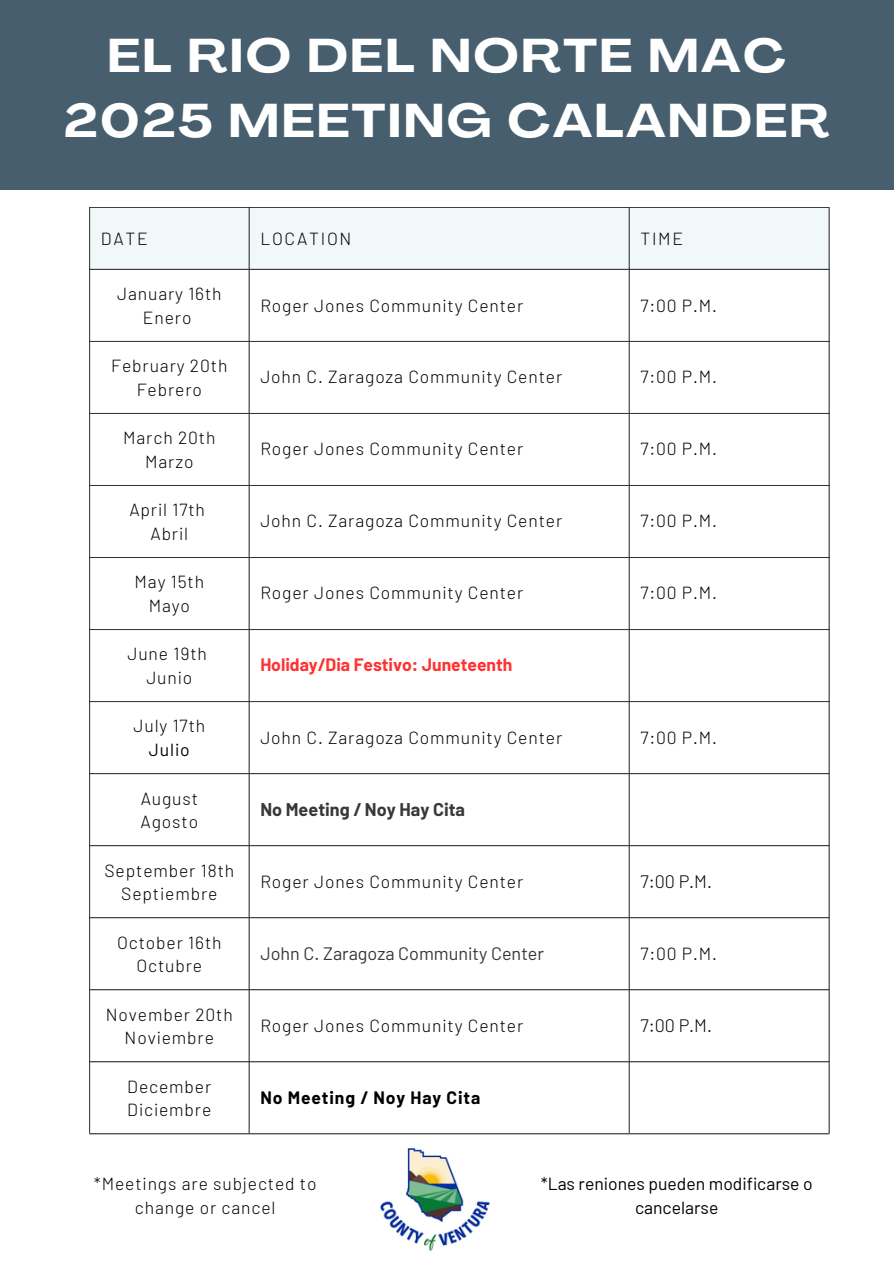
<style>
.page{position:relative;width:894px;height:1264px;background:#fff}
.page>*{position:absolute;margin:0;border:0;box-sizing:border-box;transform-origin:0 0}
.t1{font:700 expanded 46.65px/65.2px "Agrandir";letter-spacing:.05em;color:#fff;text-align:center}
.t2{font:18px "Barlow";color:#393838}
.t3{font:700 18px "Barlow";color:#393838}
.t4{font:300 18px "Barlow";color:#000}
.t5{font:300 17.55px/23.7px "Barlow";letter-spacing:.05em;color:#000;text-align:center}
.t6{font:17.55px/23.7px "Barlow";color:#000;text-align:center}
.t7{font:700 17.55px "Barlow";color:#ff3131}
.t8{font:700 17.55px "Barlow";letter-spacing:.05em;color:#000}
.t9{font:300 17.55px "Barlow";letter-spacing:.1em;color:#000}
</style>
<div class="page">
<div style="left:0;top:0;width:893px;height:189px;background:#475e6f"></div>
<div style="left:90px;top:208px;width:738px;height:61px;background:#f0f8fa"></div>
<hr style="left:89px;top:208px;width:1px;height:925px;background:#333">
<hr style="left:249px;top:208px;width:1px;height:925px;background:#333">
<hr style="left:628px;top:208px;width:1px;height:925px;background:#333">
<hr style="left:828px;top:208px;width:1px;height:925px;background:#333">
<hr style="left:89px;top:207px;width:740px;height:1px;background:#333">
<hr style="left:89px;top:341px;width:740px;height:1px;background:#333">
<hr style="left:89px;top:413px;width:740px;height:1px;background:#333">
<hr style="left:89px;top:485px;width:740px;height:1px;background:#333">
<hr style="left:89px;top:557px;width:740px;height:1px;background:#333">
<hr style="left:89px;top:629px;width:740px;height:1px;background:#333">
<hr style="left:89px;top:701px;width:740px;height:1px;background:#333">
<hr style="left:89px;top:269px;width:740px;height:1px;background:#333">
<hr style="left:89px;top:773px;width:740px;height:1px;background:#333">
<hr style="left:89px;top:845px;width:740px;height:1px;background:#333">
<hr style="left:89px;top:917px;width:740px;height:1px;background:#333">
<hr style="left:89px;top:989px;width:740px;height:1px;background:#333">
<hr style="left:89px;top:1061px;width:740px;height:1px;background:#333">
<hr style="left:89px;top:1133px;width:740px;height:1px;background:#333">
<img style="left:380px;top:1148px;width:110px;height:104px">
<h1 class="t1" style="left:64px;top:28px;width:766px">EL RIO DEL NORTE MAC<br>2025 MEETING CALANDER</h1>
<p class="t5" style="left:101px;top:226px;width:48px">DATE</p>
<p class="t9" style="left:260px;top:227px;width:93px">LOCATION</p>
<p class="t5" style="left:640px;top:226px;width:44px">TIME</p>
<p class="t5" style="left:117px;top:281px;width:106px">January 16th</p>
<p class="t5" style="left:143px;top:305px;width:50px">Enero</p>
<p class="t5" style="left:111px;top:353px;width:118px">February 20th</p>
<p class="t5" style="left:137px;top:377px;width:67px">Febrero</p>
<p class="t5" style="left:123px;top:425px;width:94px">March 20th</p>
<p class="t5" style="left:145px;top:449px;width:50px">Marzo</p>
<p class="t5" style="left:129px;top:497px;width:77px">April 17th</p>
<p class="t5" style="left:150px;top:521px;width:39px">Abril</p>
<p class="t5" style="left:135px;top:569px;width:71px">May 15th</p>
<p class="t5" style="left:149px;top:593px;width:43px">Mayo</p>
<p class="t5" style="left:127px;top:641px;width:81px">June 19th</p>
<p class="t5" style="left:146px;top:665px;width:48px">Junio</p>
<p class="t5" style="left:133px;top:713px;width:73px">July 17th</p>
<p class="t6" style="left:149px;top:737px;width:42px">Julio</p>
<p class="t5" style="left:141px;top:785px;width:59px">August</p>
<p class="t5" style="left:140px;top:809px;width:59px">Agosto</p>
<p class="t5" style="left:104px;top:857px;width:131px">September 18th</p>
<p class="t5" style="left:121px;top:881px;width:98px">Septiembre</p>
<p class="t5" style="left:117px;top:929px;width:106px">October 16th</p>
<p class="t5" style="left:136px;top:953px;width:67px">Octubre</p>
<p class="t5" style="left:106px;top:1001px;width:128px">November 20th</p>
<p class="t5" style="left:125px;top:1025px;width:91px">Noviembre</p>
<p class="t5" style="left:127px;top:1073px;width:85px">December</p>
<p class="t5" style="left:127px;top:1097px;width:86px">Diciembre</p>
<p class="t5" style="left:260px;top:293px;width:264px">Roger Jones Community Center</p>
<p class="t5" style="left:640px;top:293px;width:78px">7:00 P.M.</p>
<p class="t5" style="left:260px;top:364px;width:303px">John C. Zaragoza Community Center</p>
<p class="t5" style="left:640px;top:364px;width:78px">7:00 P.M.</p>
<p class="t5" style="left:260px;top:436px;width:264px">Roger Jones Community Center</p>
<p class="t5" style="left:640px;top:436px;width:78px">7:00 P.M.</p>
<p class="t5" style="left:260px;top:508px;width:303px">John C. Zaragoza Community Center</p>
<p class="t5" style="left:640px;top:508px;width:78px">7:00 P.M.</p>
<p class="t5" style="left:260px;top:580px;width:264px">Roger Jones Community Center</p>
<p class="t5" style="left:640px;top:580px;width:78px">7:00 P.M.</p>
<p class="t7" style="left:260px;top:654px;width:253px">Holiday/Dia Festivo: Juneteenth</p>
<p class="t5" style="left:260px;top:724px;width:303px">John C. Zaragoza Community Center</p>
<p class="t5" style="left:640px;top:724px;width:78px">7:00 P.M.</p>
<p class="t3" style="left:260px;top:797px;width:206px">No Meeting / Noy Hay Cita</p>
<p class="t5" style="left:260px;top:869px;width:264px">Roger Jones Community Center</p>
<p class="t4" style="left:640px;top:869px;width:73px">7:00 P.M.</p>
<p class="t2" style="left:260px;top:941px;width:285px">John C. Zaragoza Community Center</p>
<p class="t5" style="left:640px;top:941px;width:78px">7:00 P.M.</p>
<p class="t5" style="left:260px;top:1013px;width:264px">Roger Jones Community Center</p>
<p class="t4" style="left:640px;top:1013px;width:73px">7:00 P.M.</p>
<p class="t8" style="left:260px;top:1086px;width:221px">No Meeting / Noy Hay Cita</p>
<p class="t5" style="left:94px;top:1171px;width:224px">*Meetings are subjected to change or cancel</p>
<p class="t6" style="left:540px;top:1171px;width:273px">*Las reniones pueden modificarse o cancelarse</p>
</div>
